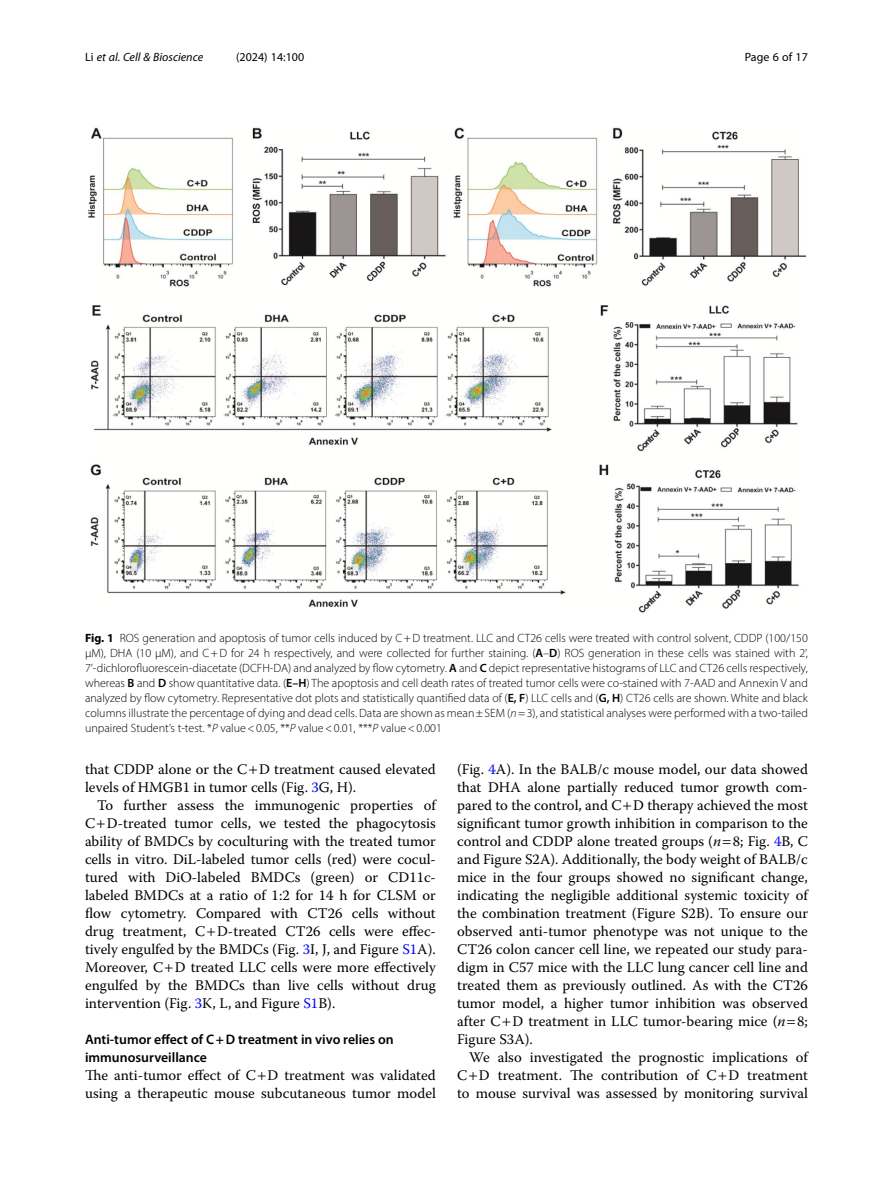
<style>
.page{position:relative;width:893px;height:1191px;background:#fff}
.page>*{position:absolute;margin:0;border:0;box-sizing:border-box;transform-origin:0 0}
.Body_Text{font:14.7px/18px "Warnock Pro";color:#000}
.Body_Text_Indent{font:14.7px/18px "Warnock Pro";color:#000;text-align:justify}
.Head_2{font:600 13.8px/18px "Myriad Pro";color:#000}
.Figure_Caption{font:300 12px/15px "Myriad Pro";color:#000;text-align:justify}
.t1{font:italic 12px "Myriad Pro";color:#000}
.t2{font:12px "Myriad Pro";color:#000}
.s1{font-style:normal}
.s2{font-weight:700}
.s3{font-weight:600}
.s4{font-style:italic}
.s5{color:#00f}
</style>
<div class="page">
<img style="left:88px;top:127px;width:718px;height:486px">
<p class="t1" style="left:85px;top:50px;width:120px"><span class="s1">Li</span> et al. Cell &amp; Bioscience</p>
<p class="t2" style="left:236px;top:50px;width:70px">(2024) 14:100</p>
<p class="t2" style="left:745px;top:50px;width:65px">Page 6 of 17</p>
<p class="Figure_Caption" style="left:85px;top:630px;width:724px"><span class="s2">Fig. 1</span> ROS generation and apoptosis of tumor cells induced by C+D treatment. LLC and CT26 cells were treated with control solvent, CDDP (100/150 µM), DHA (10 µM), and C+D for 24 h respectively, and were collected for further staining. (<span class="s3">A</span>–<span class="s3">D</span>) ROS generation in these cells was stained with 2’, 7’-dichlorofluorescein-diacetate (DCFH-DA) and analyzed by flow cytometry. <span class="s3">A</span> and <span class="s3">C</span> depict representative histograms of LLC and CT26 cells respectively, whereas <span class="s3">B</span> and <span class="s3">D</span> show quantitative data. (<span class="s3">E–H</span>) The apoptosis and cell death rates of treated tumor cells were co-stained with 7-AAD and Annexin V and analyzed by flow cytometry. Representative dot plots and statistically quantified data of (<span class="s3">E, F</span>) LLC cells and (<span class="s3">G, H</span>) CT26 cells are shown. White and black columns illustrate the percentage of dying and dead cells. Data are shown as mean±SEM (<span class="s4">n</span>=3), and statistical analyses were performed with a two-tailed unpaired Student’s t-test. *<span class="s4">P</span> value&lt;0.05, **<span class="s4">P</span> value&lt;0.01, ***<span class="s4">P</span> value&lt;0.001</p>
<p class="Body_Text" style="left:85px;top:760px;width:352px">that CDDP alone or the C D treatment caused elevated levels of HMGB1 in tumor cells (Fig. <span class="s5">3</span>G, H).</p>
<p class="Body_Text_Indent" style="left:85px;top:796px;width:352px;text-indent:12px">To further assess the immunogenic properties of C D-treated tumor cells, we tested the phagocytosis ability of BMDCs by coculturing with the treated tumor cells in vitro. DiL-labeled tumor cells (red) were cocul&shy;tured with DiO-labeled BMDCs (green) or CD11c&shy;labeled BMDCs at a ratio of 1:2 for 14 h for CLSM or flow cytometry. Compared with CT26 cells without drug treatment, C D-treated CT26 cells were effec&shy;tively engulfed by the BMDCs (Fig. <span class="s5">3</span>I, J, and Figure <span class="s5">S1</span>A).<br>Moreover, C D treated LLC cells were more effectively engulfed by the BMDCs than live cells without drug intervention (Fig. <span class="s5">3</span>K, L, and Figure <span class="s5">S1</span>B).</p>
<p class="Head_2" style="left:85px;top:1030px;width:310px">Anti-tumor effect of C+D treatment in vivo relies on immunosurveillance</p>
<p class="Body_Text" style="left:85px;top:1066px;width:352px">The anti-tumor effect of C D treatment was validated using a therapeutic mouse subcutaneous tumor model</p>
<p class="Body_Text" style="left:457px;top:760px;width:352px;text-align:justify">(Fig. <span class="s5">4</span>A). In the BALB/c mouse model, our data showed that DHA alone partially reduced tumor growth com&shy;pared to the control, and C D therapy achieved the most significant tumor growth inhibition in comparison to the control and CDDP alone treated groups (<span class="s4">n</span> 8; Fig. <span class="s5">4</span>B, C and Figure S2A). Additionally, the body weight of BALB/c mice in the four groups showed no significant change, indicating the negligible additional systemic toxicity of the combination treatment (Figure S2B). To ensure our observed anti-tumor phenotype was not unique to the CT26 colon cancer cell line, we repeated our study para&shy;digm in C57 mice with the LLC lung cancer cell line and treated them as previously outlined. As with the CT26 tumor model, a higher tumor inhibition was observed after C D treatment in LLC tumor-bearing mice (<span class="s4">n</span> 8; Figure S3A).</p>
<p class="Body_Text_Indent" style="left:457px;top:1048px;width:352px;text-indent:12px">We also investigated the prognostic implications of C D treatment. The contribution of C D treatment to mouse survival was assessed by monitoring survival</p>
</div>
